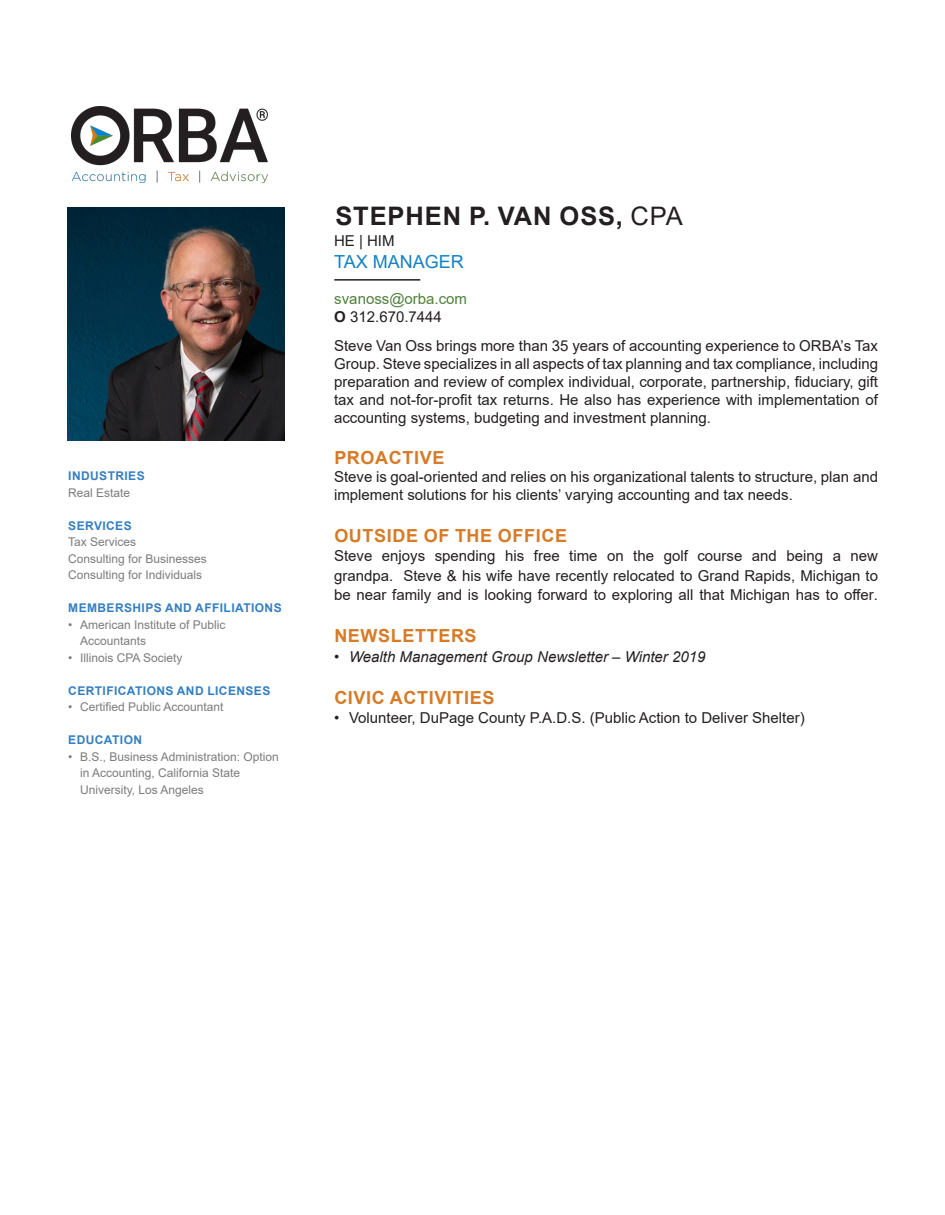
<style>
.page{position:relative;width:945px;height:1215px;background:#fff}
.page>*{position:absolute;margin:0;border:0;box-sizing:border-box;transform-origin:0 0}
.t1{font:700 25.5px "Arial";letter-spacing:.035em;color:#231f20}
.t2{font:700 18px "Arial";letter-spacing:.035em;color:#d67b27}
.t3{font:18px "Arial";color:#1582c5}
.t4{font:15px/18px "Arial";color:#231f20;text-align:justify}
.t5{font:italic 15px "Arial";color:#231f20}
.t6{font:15px/18px "Arial";color:#4e803a}
.t7{font:12px/16.5px "Arial";color:#7c7c7b}
.t8{font:700 12px "Arial";letter-spacing:.035em;color:#347fc1}
.s1{font-weight:400}
.s2{font-weight:700;color:#231f20}
.s3{color:#231f20}
</style>
<div class="page">
<img style="left:71px;top:106px;width:197px;height:77px">
<hr style="left:334px;top:279px;width:86px;height:2px;background:#231f20">
<img style="left:68px;top:208px;width:217px;height:232px">
<p class="t8" style="left:68px;top:472px;width:78px">INDUSTRIES</p>
<p class="t7" style="left:68px;top:486px;width:64px">Real Estate</p>
<p class="t8" style="left:68px;top:521px;width:65px">SERVICES</p>
<p class="t7" style="left:68px;top:535px;width:140px">Tax Services<br>Consulting for Businesses<br>Consulting for Individuals</p>
<p class="t8" style="left:68px;top:604px;width:215px">MEMBERSHIPS AND AFFILIATIONS</p>
<p class="t7" style="left:80px;top:618px;width:147px;text-indent:-12px">• American Institute of Public<br>Accountants</p>
<p class="t7" style="left:68px;top:651px;width:116px">• Illinois CPA Society</p>
<p class="t8" style="left:68px;top:686px;width:204px">CERTIFICATIONS AND LICENSES</p>
<p class="t7" style="left:68px;top:700px;width:157px">• Certified Public Accountant</p>
<p class="t8" style="left:68px;top:736px;width:75px">EDUCATION</p>
<p class="t7" style="left:80px;top:750px;width:200px;text-indent:-12px">• B.S., Business Administration: Option in Accounting, California State<br>University, Los Angeles</p>
<h1 class="t1" style="left:335px;top:206px;width:349px">STEPHEN P. VAN OSS, <span class="s1">CPA</span></h1>
<p class="t4" style="left:334px;top:232px;width:62px">HE | HIM</p>
<p class="t3" style="left:334px;top:255px;width:131px">TAX MANAGER</p>
<p class="t6" style="left:334px;top:291px;width:134px">svanoss@orba.com<br><span class="s2">O</span> <span class="s3">312.670.7444</span></p>
<p class="t4" style="left:334px;top:338px;width:546px">Steve Van Oss brings more than 35 years of accounting experience to ORBA’s Tax Group. Steve specializes in all aspects of tax planning and tax compliance, including preparation and review of complex individual, corporate, partnership, fiduciary, gift tax and not-for-profit tax returns. He also has experience with implementation of accounting systems, budgeting and investment planning.</p>
<p class="t2" style="left:334px;top:451px;width:112px">PROACTIVE</p>
<p class="t4" style="left:334px;top:469px;width:546px">Steve is goal-oriented and relies on his organizational talents to structure, plan and implement solutions for his clients’ varying accounting and tax needs.</p>
<p class="t2" style="left:334px;top:529px;width:234px">OUTSIDE OF THE OFFICE</p>
<p class="t4" style="left:334px;top:548px;width:546px;line-height:19.5px">Steve enjoys spending his free time on the golf course and being a new grandpa. Steve &amp; his wife have recently relocated to Grand Rapids, Michigan to be near family and is looking forward to exploring all that Michigan has to offer.</p>
<p class="t2" style="left:334px;top:629px;width:144px">NEWSLETTERS</p>
<p class="t5" style="left:334px;top:651px;width:373px">• Wealth Management Group Newsletter – Winter 2019</p>
<p class="t2" style="left:334px;top:691px;width:162px">CIVIC ACTIVITIES</p>
<p class="t4" style="left:334px;top:710px;width:472px">• Volunteer, DuPage County P.A.D.S. (Public Action to Deliver Shelter)</p>
</div>
